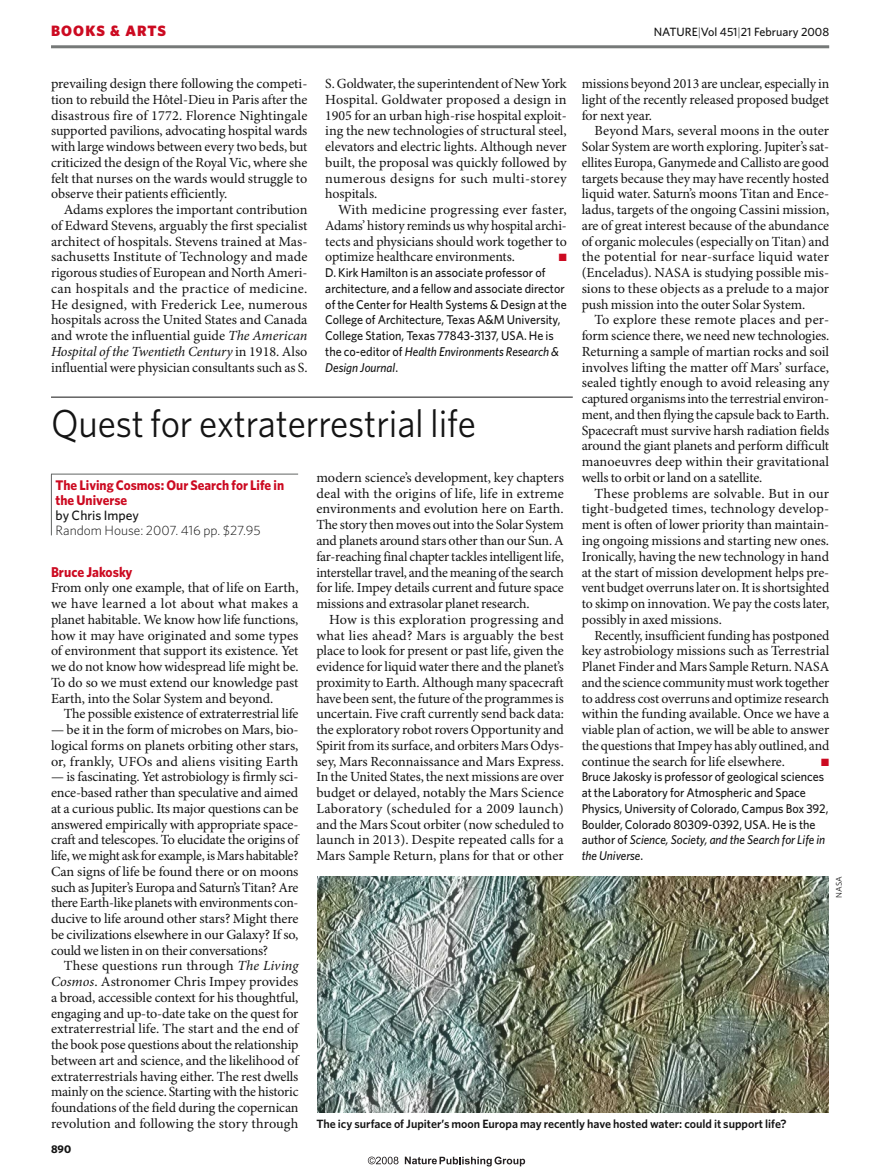
<style>
.page{position:relative;width:893px;height:1174px;background:#fff}
.page>*{position:absolute;margin:0;border:0;box-sizing:border-box;transform-origin:0 0}
.t1{font:39px "Whitney";letter-spacing:-.005em;color:#141414;scale:.95 1}
.t2{font:900 15px "Whitney";letter-spacing:.075em;color:#cc0a21}
.t3{font:700 14.25px "Whitney";color:#cc0a21;scale:.95 1}
.t4{font:13.95px/15.8px "Minion Pro";letter-spacing:-.005em;color:#141414;text-align:justify}
.t5{font:700 13.95px/15.8px "Whitney";color:#cc0a21;scale:.95 1}
.t6{font:300 13.5px "Whitney";color:#141414}
.t7{font:500 13.5px "Whitney";color:#141414}
.t8{font:500 12.75px/15.8px "Whitney";color:#141414;scale:.95 1}
.t9{font:600 12px "Whitney";color:#141414}
.t10{font:500 12px "Whitney";color:#141414}
.t11{font:700 11.25px "Whitney";color:#141414}
.t12{font:10.5px "Zapf Dingbats";color:#cc0a21}
.t13{font:8.25px "Whitney";color:#141414}
.s1{font-weight:300}
.s2{font-style:italic}
</style>
<div class="page">
<hr style="left:51px;top:397px;width:522px;height:1px;background:#141414">
<hr style="left:51px;top:505px;width:1px;height:30px;background:#626564">
<hr style="left:51px;top:474px;width:247px;height:1px;background:#626564">
<hr style="left:51px;top:474px;width:1px;height:31px;background:#626564">
<img style="left:317px;top:876px;width:512px;height:236px">
<hr style="left:51px;top:45px;width:778px;height:3px;background:#767978">
<svg style="left:405px;top:1156px;width:120px;height:10px"></svg>
<svg style="left:368px;top:1156px;width:30px;height:8px"></svg>
<p class="t2" style="left:51px;top:25px;width:117px">BOOKS &amp; ARTS</p>
<p class="t10" style="left:654px;top:27px;width:177px">NATURE<span class="s1">|</span>Vol 451<span class="s1">|</span>21 February 2008</p>
<p class="t4" style="left:51px;top:77px;width:258px">prevailing design there following the competi&shy;tion to rebuild the Hôtel-Dieu in Paris after the disastrous fire of 1772. Florence Nightingale supported pavilions, advocating hospital wards with large windows between every two beds, but criticized the design of the Royal Vic, where she felt that nurses on the wards would struggle to observe their patients efficiently.</p>
<p class="t4" style="left:51px;top:203px;width:258px;text-indent:13px">Adams explores the important contribution of Edward Stevens, arguably the first specialist architect of hospitals. Stevens trained at Mas&shy;sachusetts Institute of Technology and made rigorous studies of European and North Ameri&shy;can hospitals and the practice of medicine.<br>He designed, with Frederick Lee, numerous hospitals across the United States and Canada and wrote the influential guide <span class="s2">The American Hospital of the Twentieth Century</span> in 1918. Also influential were physician consultants such as S.</p>
<p class="t4" style="left:325px;top:77px;width:243px">S. Goldwater, the superintendent of New York Hospital. Goldwater proposed a design in 1905 for an urban high-rise hospital exploit&shy;ing the new technologies of structural steel, elevators and electric lights. Although never built, the proposal was quickly followed by numerous designs for such multi-storey hospitals.</p>
<p class="t4" style="left:325px;top:203px;width:243px;text-indent:13px">With medicine progressing ever faster, Adams’ history reminds us why hospital archi&shy;tects and physicians should work together to optimize healthcare environments.</p>
<p class="t4" style="left:582px;top:77px;width:249px">missions beyond 2013 are unclear, especially in light of the recently released proposed budget for next year.</p>
<p class="t4" style="left:582px;top:124px;width:249px;text-indent:13px">Beyond Mars, several moons in the outer Solar System are worth exploring. Jupiter’s sat&shy;ellites Europa, Ganymede and Callisto are good targets because they may have recently hosted liquid water. Saturn’s moons Titan and Ence&shy;ladus, targets of the ongoing Cassini mission, are of great interest because of the abundance of organic molecules (especially on Titan) and the potential for near-surface liquid water (Enceladus). NASA is studying possible mis&shy;sions to these objects as a prelude to a major push mission into the outer Solar System.</p>
<p class="t4" style="left:582px;top:313px;width:249px;text-indent:13px">To explore these remote places and per&shy;form science there, we need new technologies.<br>Returning a sample of martian rocks and soil involves lifting the matter off Mars’ surface, sealed tightly enough to avoid releasing any captured organisms into the terrestrial environ&shy;ment, and then flying the capsule back to Earth.<br>Spacecraft must survive harsh radiation fields around the giant planets and perform difficult manoeuvres deep within their gravitational wells to orbit or land on a satellite.</p>
<p class="t4" style="left:582px;top:486px;width:249px;text-indent:13px">These problems are solvable. But in our tight-budgeted times, technology develop&shy;ment is often of lower priority than maintain&shy;ing ongoing missions and starting new ones.<br>Ironically, having the new technology in hand at the start of mission development helps pre&shy;vent budget overruns later on. It is shortsighted to skimp on innovation. We pay the costs later, possibly in axed missions.</p>
<p class="t4" style="left:582px;top:628px;width:249px;text-indent:13px">Recently, insufficient funding has postponed key astrobiology missions such as Terrestrial Planet Finder and Mars Sample Return. NASA and the science community must work together to address cost overruns and optimize research within the funding available. Once we have a viable plan of action, we will be able to answer the questions that Impey has ably outlined, and continue the search for life elsewhere.</p>
<p class="t12" style="left:559px;top:253px;width:9px">■</p>
<p class="t8" style="left:325px;top:266px;width:256px">D. Kirk Hamilton is an associate professor of architecture, and a fellow and associate director of the Center for Health Systems &amp; Design at the College of Architecture, Texas A&amp;M University, College Station, Texas 77843-3137, USA. He is the co-editor of <span class="s2">Health Environments Research &amp; Design Journal</span>.</p>
<h1 class="t1" style="left:51px;top:409px;width:449px">Quest for extraterrestrial life</h1>
<p class="t5" style="left:56px;top:478px;width:242px">The Living Cosmos: Our Search for Life in the Universe</p>
<p class="t7" style="left:56px;top:510px;width:85px">by Chris Impey</p>
<p class="t6" style="left:56px;top:526px;width:207px">Random House: 2007. 416 pp. $27.95</p>
<p class="t3" style="left:51px;top:566px;width:87px">Bruce Jakosky</p>
<p class="t4" style="left:51px;top:581px;width:249px">From only one example, that of life on Earth, we have learned a lot about what makes a planet habitable. We know how life functions, how it may have originated and some types of environment that support its existence. Yet we do not know how widespread life might be.<br>To do so we must extend our knowledge past Earth, into the Solar System and beyond.</p>
<p class="t4" style="left:64px;top:707px;width:236px">The possible existence of extraterrestrial life</p>
<p class="t4" style="left:51px;top:723px;width:249px">— be it in the form of microbes on Mars, bio&shy;logical forms on planets orbiting other stars, or, frankly, UFOs and aliens visiting Earth</p>
<p class="t4" style="left:51px;top:770px;width:249px">— is fascinating. Yet astrobiology is firmly sci&shy;ence-based rather than speculative and aimed at a curious public. Its major questions can be answered empirically with appropriate space&shy;craft and telescopes. To elucidate the origins of life, we might ask for example, is Mars habitable?<br>Can signs of life be found there or on moons such as Jupiter’s Europa and Saturn’s Titan? Are there Earth-like planets with environments con&shy;ducive to life around other stars? Might there be civilizations elsewhere in our Galaxy? If so, could we listen in on their conversations?</p>
<p class="t4" style="left:51px;top:959px;width:249px;text-indent:13px">These questions run through <span class="s2">The Living Cosmos</span>. Astronomer Chris Impey provides a broad, accessible context for his thoughtful, engaging and up-to-date take on the quest for extra terrestrial life. The start and the end of the book pose questions about the relationship between art and science, and the likelihood of extraterrestrials having either. The rest dwells mainly on the science. Starting with the historic foundations of the field during the copernican revolution and following the story through</p>
<p class="t4" style="left:316px;top:471px;width:249px">modern science’s development, key chapters deal with the origins of life, life in extreme environments and evolution here on Earth.<br>The story then moves out into the Solar System and planets around stars other than our Sun. A far-reaching final chapter tackles intelligent life, interstellar travel, and the meaning of the search for life. Impey details current and future space missions and extrasolar planet research.</p>
<p class="t4" style="left:316px;top:612px;width:249px;text-indent:13px">How is this exploration progressing and what lies ahead? Mars is arguably the best place to look for present or past life, given the evidence for liquid water there and the planet’s proximity to Earth. Although many spacecraft have been sent, the future of the programmes is uncertain. Five craft currently send back data: the exploratory robot rovers Opportunity and Spirit from its surface, and orbiters Mars Odys&shy;sey, Mars Reconnaissance and Mars Express.<br>In the United States, the next missions are over budget or delayed, notably the Mars Science Laboratory (scheduled for a 2009 launch) and the Mars Scout orbiter (now scheduled to launch in 2013). Despite repeated calls for a Mars Sample Return, plans for that or other</p>
<p class="t12" style="left:821px;top:757px;width:9px">■</p>
<p class="t8" style="left:582px;top:770px;width:261px">Bruce Jakosky is professor of geological sciences at the Laboratory for Atmospheric and Space Physics, University of Colorado, Campus Box 392, Boulder, Colorado 80309-0392, USA. He is the author of <span class="s2">Science, Society, and the Search for Life in the Universe</span>.</p>
<p class="t13" style="left:836px;top:897px;width:23px;rotate:-90deg">NASA</p>
<p class="t9" style="left:316px;top:1119px;width:472px">The icy surface of Jupiter’s moon Europa may recently have hosted water: could it support life?</p>
<p class="t11" style="left:51px;top:1144px;width:22px">890</p>
</div>
